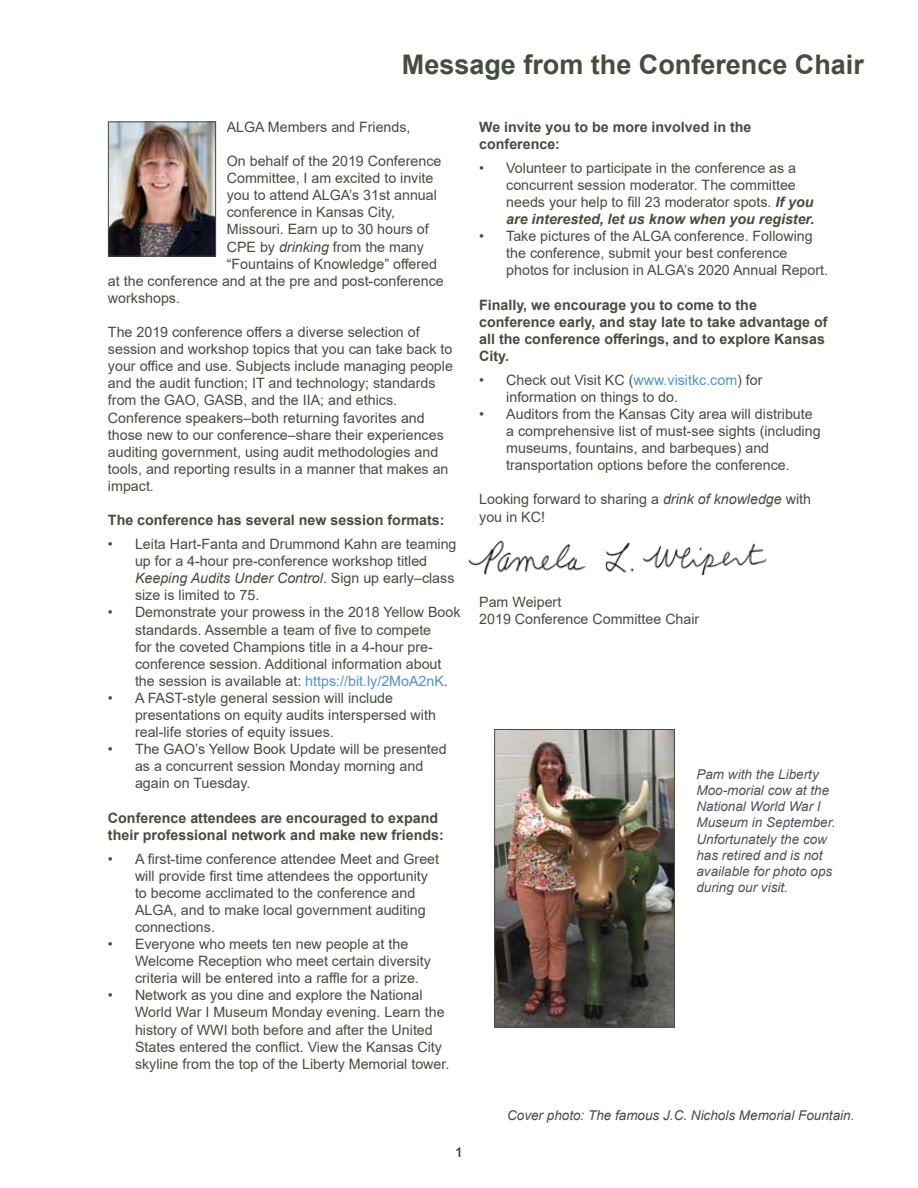
<style>
.page{position:relative;width:918px;height:1188px;background:#fff}
.page>*{position:absolute;margin:0;border:0;box-sizing:border-box;transform-origin:0 0}
.t1{font:700 27px "Arial";color:#444d3e}
.t2{font:14.25px/17.1px "Arial";color:#444d3e}
.t3{font:700 14.25px/17.1px "Arial";color:#444d3e}
.t4{font:italic 13.5px/16.2px "Arial";color:#4d525a}
.t5{font:italic 13.5px "Arial";color:#444d3e}
.t6{font:13.5px "Arial";color:#444d3e}
.s1{font-style:italic}
.s2{color:#5091cd}
.s3{font-weight:700;font-style:italic}
</style>
<div class="page">
<img style="left:468px;top:540px;width:299px;height:34px">
<img style="left:496px;top:731px;width:177px;height:294px">
<div style="left:494px;top:729px;width:181px;height:298px;border:1px solid #444d3e"></div>
<img style="left:110px;top:124px;width:104px;height:130px">
<div style="left:108px;top:122px;width:108px;height:134px;border:1px solid #444d3e"></div>
<h1 class="t1" style="left:402px;top:45px;width:464px">Message from the Conference Chair</h1>
<p class="t2" style="left:227px;top:118px;width:185px">ALGA Members and Friends,</p>
<p class="t2" style="left:227px;top:152px;width:216px">On behalf of the 2019 Conference</p>
<p class="t2" style="left:227px;top:170px;width:208px">Committee, I am excited to invite</p>
<p class="t2" style="left:227px;top:187px;width:212px">you to attend ALGA’s 31st annual</p>
<p class="t2" style="left:227px;top:204px;width:170px">conference in Kansas City,</p>
<p class="t2" style="left:227px;top:221px;width:203px">Missouri. Earn up to 30 hours of</p>
<p class="t2" style="left:227px;top:238px;width:199px">CPE by <span class="s1">drinking</span> from the many</p>
<p class="t2" style="left:227px;top:255px;width:212px">“Fountains of Knowledge” offered</p>
<p class="t2" style="left:108px;top:272px;width:337px">at the conference and at the pre and post-conference</p>
<p class="t2" style="left:108px;top:289px;width:74px">workshops.</p>
<p class="t2" style="left:108px;top:323px;width:346px">The 2019 conference offers a diverse selection of session and workshop topics that you can take back to your office and use. Subjects include managing people and the audit function; IT and technology; standards from the GAO, GASB, and the IIA; and ethics.<br>Conference speakers–both returning favorites and those new to our conference–share their experiences auditing government, using audit methodologies and tools, and reporting results in a manner that makes an impact.</p>
<p class="t3" style="left:108px;top:512px;width:338px">The conference has several new session formats:</p>
<p class="t2" style="left:135px;top:535px;width:323px;text-indent:-27px">• Leita Hart-Fanta and Drummond Kahn are teaming up for a 4-hour pre-conference workshop titled <span class="s1">Keeping Audits Under Control</span>. Sign up early–class size is limited to 75.</p>
<p class="t2" style="left:135px;top:604px;width:327px;text-indent:-27px">• Demonstrate your prowess in the 2018 Yellow Book standards. Assemble a team of five to compete<br>for the coveted Champions title in a 4-hour pre&shy;conference session. Additional information about the session is available at: <span class="s2">https://bit.ly/2MoA2nK</span>.</p>
<p class="t2" style="left:135px;top:689px;width:302px;text-indent:-27px">• A FAST-style general session will include presentations on equity audits interspersed with real-life stories of equity issues.</p>
<p class="t2" style="left:135px;top:741px;width:313px;text-indent:-27px">• The GAO’s Yellow Book Update will be presented as a concurrent session Monday morning and again on Tuesday.</p>
<p class="t3" style="left:108px;top:809px;width:337px">Conference attendees are encouraged to expand their professional network and make new friends:</p>
<p class="t2" style="left:135px;top:850px;width:306px;text-indent:-27px">• A first-time conference attendee Meet and Greet will provide first time attendees the opportunity to become acclimated to the conference and ALGA, and to make local government auditing connections.</p>
<p class="t2" style="left:135px;top:935px;width:297px;text-indent:-27px">• Everyone who meets ten new people at the<br>Welcome Reception who meet certain diversity criteria will be entered into a raffle for a prize.</p>
<p class="t2" style="left:135px;top:987px;width:316px;text-indent:-27px">• Network as you dine and explore the National World War I Museum Monday evening. Learn the history of WWI both before and after the United States entered the conflict. View the Kansas City skyline from the top of the Liberty Memorial tower.</p>
<p class="t6" style="left:455px;top:1143px;width:9px">1</p>
<p class="t3" style="left:479px;top:118px;width:274px">We invite you to be more involved in the conference:</p>
<p class="t2" style="left:506px;top:159px;width:310px;text-indent:-27px">• Volunteer to participate in the conference as a concurrent session moderator. The committee needs your help to fill 23 moderator spots. <span class="s3">If you are interested, let us know when you register.</span></p>
<p class="t2" style="left:506px;top:228px;width:323px;text-indent:-27px">• Take pictures of the ALGA conference. Following the conference, submit your best conference photos for inclusion in ALGA’s 2020 Annual Report.</p>
<p class="t3" style="left:479px;top:296px;width:350px">Finally, we encourage you to come to the conference early, and stay late to take advantage of all the conference offerings, and to explore Kansas City.</p>
<p class="t2" style="left:506px;top:371px;width:258px;text-indent:-27px">• Check out Visit KC (<span class="s2">www.visitkc.com</span>) for information on things to do.</p>
<p class="t2" style="left:506px;top:405px;width:316px;text-indent:-27px">• Auditors from the Kansas City area will distribute a comprehensive list of must-see sights (including museums, fountains, and barbeques) and transportation options before the conference.</p>
<p class="t2" style="left:479px;top:491px;width:333px">Looking forward to sharing a <span class="s1">drink of knowledge</span> with you in KC!</p>
<p class="t2" style="left:479px;top:593px;width:222px">Pam Weipert<br>2019 Conference Committee Chair</p>
<p class="t4" style="left:696px;top:766px;width:141px">Pam with the Liberty<br>Moo-morial cow at the<br>National World War I<br>Museum in September.<br>Unfortunately the cow has retired and is not available for photo ops during our visit.</p>
<p class="t5" style="left:507px;top:1107px;width:349px">Cover photo: The famous J.C. Nichols Memorial Fountain.</p>
</div>
